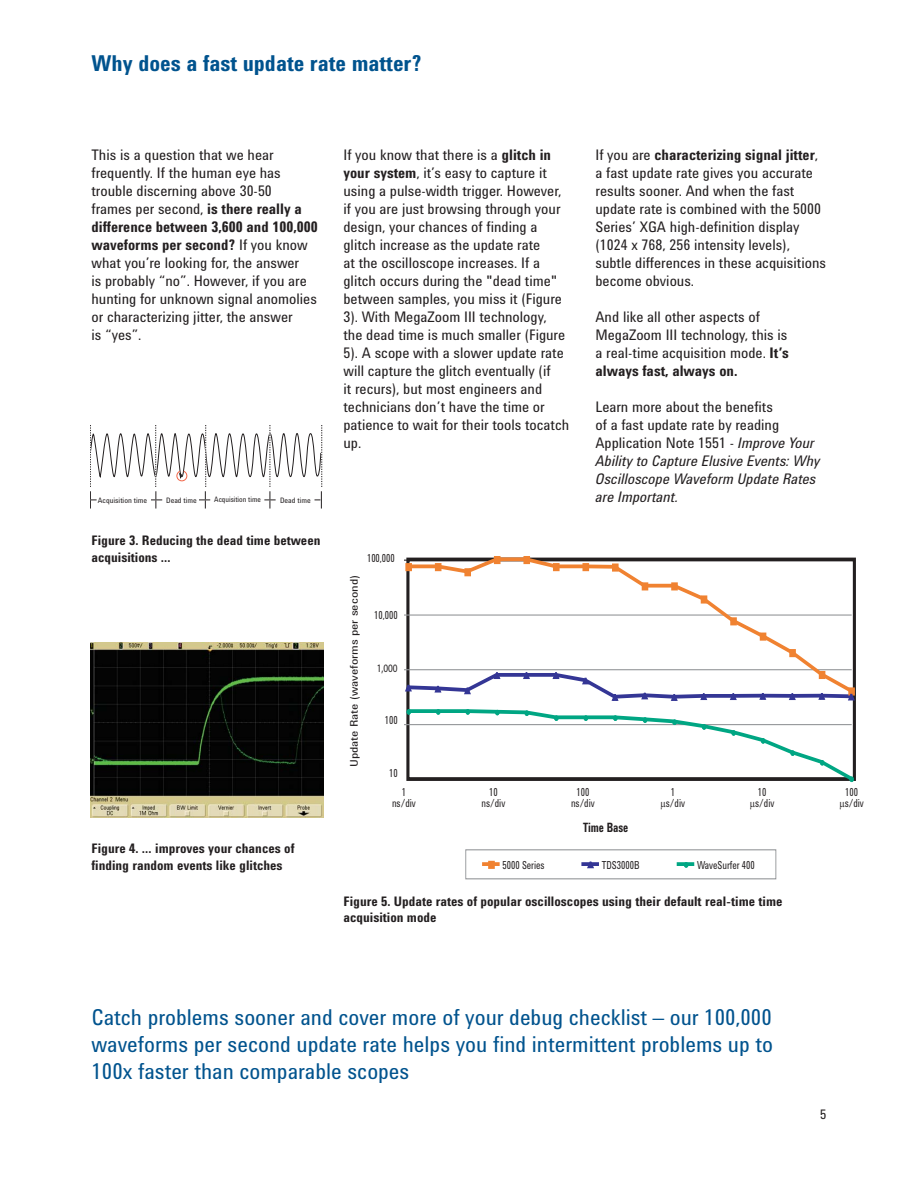
<style>
.page{position:relative;width:918px;height:1188px;background:#fff}
.page>*{position:absolute;margin:0;border:0;box-sizing:border-box;transform-origin:0 0}
.t1{font:22.5px/27px "Agilent Condensed CFF";color:#00538e;text-align:justify}
.t2{font:700 22.5px "Agilent Condensed CFF";color:#00538e}
.t3{font:15px/18px "Agilent Condensed CFF";color:#231f20}
.t4{font:italic 15px/18px "Agilent Condensed CFF";color:#231f20}
.t5{font:700 13.5px/16.5px "Agilent Condensed CFF";color:#231f20}
.t6{font:13.5px "Agilent Condensed CFF";color:#231f20}
.t7{font:700 13.2px "Agilent Condensed CFF";color:#231f20;scale:.82 1}
.t8{font:11.4px/11.4px "Agilent Condensed CFF";color:#231f20;text-align:center;scale:.82 1}
.t9{font:11.4px "Agilent Cond";color:#231f20;scale:.82 1}
.t10{font:10.8px "Agilent Condensed CFF";color:#231f20;scale:1.22 1}
.t11{font:7.65px "Agilent Condensed CFF";color:#231f20}
.t12{font:7.65px "Agilent Condensed CFF";color:#231f20;scale:.95 1}
.s1{font-weight:700}
.s2{font-style:normal}
</style>
<div class="page">
<svg style="left:90px;top:425px;width:232px;height:84px"></svg>
<img style="left:90px;top:642px;width:234px;height:176px">
<hr style="left:404px;top:669px;width:448px;height:1px;background:#939598">
<hr style="left:404px;top:615px;width:448px;height:1px;background:#939598">
<hr style="left:404px;top:560px;width:448px;height:1px;background:#231f20">
<svg style="left:405px;top:556px;width:450px;height:114px"></svg>
<div style="left:405px;top:563px;width:7px;height:8px;border:2px solid #f08231"></div>
<div style="left:435px;top:563px;width:7px;height:8px;border:2px solid #f08231"></div>
<div style="left:464px;top:568px;width:7px;height:8px;border:2px solid #f08231"></div>
<div style="left:494px;top:556px;width:7px;height:8px;border:2px solid #f08231"></div>
<div style="left:523px;top:556px;width:7px;height:8px;border:2px solid #f08231"></div>
<div style="left:553px;top:563px;width:7px;height:8px;border:2px solid #f08231"></div>
<div style="left:582px;top:563px;width:7px;height:8px;border:2px solid #f08231"></div>
<div style="left:612px;top:564px;width:7px;height:8px;border:2px solid #f08231"></div>
<div style="left:642px;top:582px;width:6px;height:8px;border:2px solid #f08231"></div>
<div style="left:671px;top:582px;width:7px;height:8px;border:2px solid #f08231"></div>
<div style="left:701px;top:596px;width:6px;height:7px;border:2px solid #f08231"></div>
<div style="left:730px;top:617px;width:7px;height:8px;border:2px solid #f08231"></div>
<div style="left:760px;top:633px;width:6px;height:8px;border:2px solid #f08231"></div>
<div style="left:789px;top:649px;width:7px;height:8px;border:2px solid #f08231"></div>
<svg style="left:404px;top:670px;width:452px;height:113px"></svg>
<div style="left:465px;top:849px;width:311px;height:30px;border:1px solid #939598"></div>
<svg style="left:482px;top:862px;width:18px;height:4px"></svg>
<div style="left:488px;top:861px;width:7px;height:8px;border:2px solid #f08231"></div>
<svg style="left:581px;top:862px;width:18px;height:4px"></svg>
<svg style="left:586px;top:861px;width:9px;height:8px"></svg>
<svg style="left:677px;top:862px;width:17px;height:4px"></svg>
<svg style="left:684px;top:862px;width:4px;height:6px"></svg>
<h1 class="t2" style="left:92px;top:55px;width:332px">Why does a fast update rate matter?</h1>
<p class="t3" style="left:92px;top:147px;width:228px">This is a question that we hear frequently. If the human eye has trouble discerning above 30-50<br>frames per second, <span class="s1">is there really a difference between 3,600 and 100,000 waveforms per second?</span> If you know what you’re looking for, the answer<br>is probably “no”. However, if you are hunting for unknown signal anomolies or characterizing jitter, the answer<br>is “yes”.</p>
<p class="t12" style="left:214px;top:497px;width:51px">Acquisition time</p>
<p class="t5" style="left:92px;top:534px;width:231px">Figure 3. Reducing the dead time between acquisitions …</p>
<p class="t11" style="left:98px;top:497px;width:51px">Acquisition time</p>
<p class="t11" style="left:166px;top:497px;width:32px">Dead time</p>
<p class="t11" style="left:280px;top:497px;width:32px">Dead time</p>
<p class="t5" style="left:92px;top:842px;width:204px">Figure 4. … improves your chances of finding random events like glitches</p>
<p class="t3" style="left:344px;top:147px;width:227px">If you know that there is a <span class="s1">glitch in your system</span>, it’s easy to capture it using a pulse-width trigger. However, if you are just browsing through your design, your chances of finding a glitch increase as the update rate<br>at the oscilloscope increases. If a glitch occurs during the "dead time" between samples, you miss it (Figure 3). With MegaZoom III technology, the dead time is much smaller (Figure 5). A scope with a slower update rate will capture the glitch eventually (if<br>it recurs), but most engineers and technicians don’t have the time or patience to wait for their tools tocatch up.</p>
<p class="t3" style="left:596px;top:147px;width:232px">If you are <span class="s1">characterizing signal jitter</span>, a fast update rate gives you accurate results sooner. And when the fast update rate is combined with the 5000<br>Series’ XGA high-definition display (1024 x 768, 256 intensity levels), subtle differences in these acquisitions become obvious.</p>
<p class="t3" style="left:596px;top:309px;width:195px">And like all other aspects of<br>MegaZoom III technology, this is a real-time acquisition mode. <span class="s1">It’s always fast, always on.</span></p>
<p class="t4" style="left:596px;top:399px;width:226px"><span class="s2">Learn more about the benefits<br>of a fast update rate by reading<br>Application Note 1551 -</span> Improve Your<br>Ability to Capture Elusive Events: Why<br>Oscilloscope Waveform Update Rates are Important.</p>
<p class="t8" style="left:367px;top:553px;width:35px">100,000</p>
<p class="t10" style="left:350px;top:767px;width:159px;rotate:-90deg">Update Rate (waveforms per second)</p>
<p class="t8" style="left:374px;top:610px;width:30px">10,000</p>
<p class="t9" style="left:377px;top:661px;width:27px">1,000</p>
<p class="t8" style="left:385px;top:716px;width:17px">100</p>
<p class="t8" style="left:389px;top:768px;width:12px">10</p>
<p class="t8" style="left:392px;top:787px;width:30px">1 ns/div</p>
<p class="t8" style="left:482px;top:787px;width:30px">10 ns/div</p>
<p class="t8" style="left:571px;top:787px;width:30px">100 ns/div</p>
<p class="t8" style="left:666px;top:787px;width:25px">1 s/div</p>
<p class="t8" style="left:755px;top:787px;width:25px;text-align:left">10 s/div</p>
<p class="t8" style="left:845px;top:787px;width:25px;text-align:left">100 s/div</p>
<p class="t7" style="left:583px;top:823px;width:57px">Time Base</p>
<p class="t8" style="left:502px;top:860px;width:53px">5000 Series</p>
<p class="t8" style="left:602px;top:860px;width:48px">TDS3000B</p>
<p class="t8" style="left:697px;top:860px;width:72px">WaveSurfer 400</p>
<p class="t5" style="left:344px;top:894px;width:441px">Figure 5. Update rates of popular oscilloscopes using their default real-time time acquisition mode</p>
<h1 class="t1" style="left:92px;top:1006px;width:683px">Catch problems sooner and cover more of your debug checklist – our 100,000 waveforms per second update rate helps you find intermittent problems up to 100x faster than comparable scopes</h1>
<p class="t6" style="left:820px;top:1110px;width:8px">5</p>
</div>
